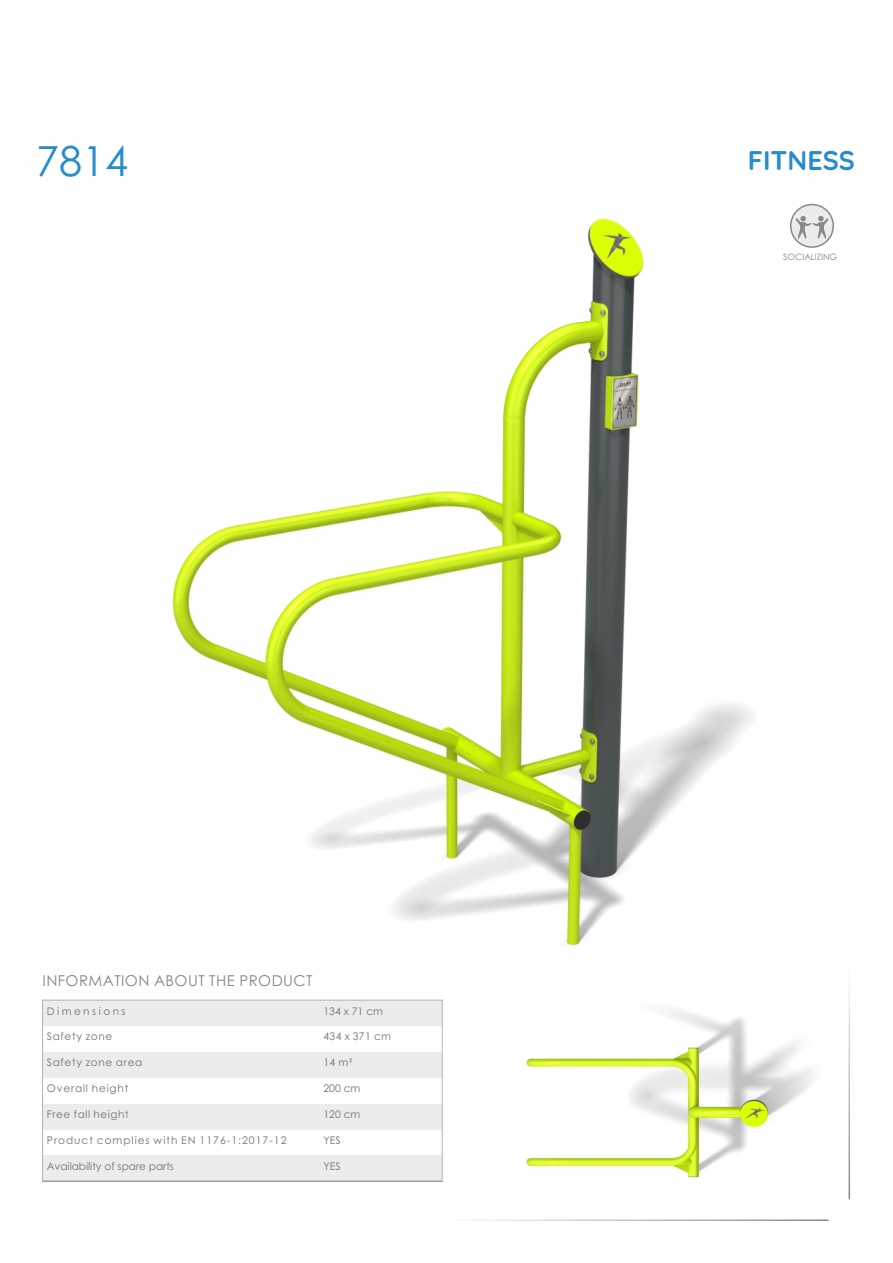
<style>
.page{position:relative;width:893px;height:1263px;background:#fff}
.page>*{position:absolute;margin:0;border:0;box-sizing:border-box;transform-origin:0 0}
.t1{font:41.4px "Century Gothic";color:#278ccc}
.t2{font:700 27px "Quicksand";color:#278ccc}
.t3{font:15px "Century Gothic";letter-spacing:.03em;color:#898989}
.t4{font:10.5px "Century Gothic";letter-spacing:.065em;color:#727271}
.t5{font:10.5px "Century Gothic";letter-spacing:.095em;color:#727271}
.t6{font:10.5px "Century Gothic";color:#727271}
.t7{font:10.5px "Century Gothic";letter-spacing:.235em;color:#727271}
.t8{font:8.7px "Century Gothic";color:#898989}
</style>
<div class="page">
<hr style="left:443px;top:1219px;width:386px;height:2px;background:#898989">
<hr style="left:848px;top:963px;width:2px;height:236px;background:#898989">
<div style="left:43px;top:1000px;width:276px;height:25px;background:#ebecec"></div>
<div style="left:319px;top:1000px;width:123px;height:25px;background:#ebecec"></div>
<div style="left:43px;top:1052px;width:276px;height:26px;background:#ebecec"></div>
<div style="left:319px;top:1052px;width:123px;height:26px;background:#ebecec"></div>
<div style="left:43px;top:1104px;width:276px;height:25px;background:#ebecec"></div>
<div style="left:319px;top:1104px;width:123px;height:25px;background:#ebecec"></div>
<div style="left:43px;top:1155px;width:276px;height:26px;background:#ebecec"></div>
<div style="left:319px;top:1155px;width:123px;height:26px;background:#ebecec"></div>
<hr style="left:42px;top:1000px;width:1px;height:182px;background:#b2b3b3">
<hr style="left:442px;top:1000px;width:1px;height:182px;background:#b2b3b3">
<hr style="left:42px;top:1180px;width:401px;height:2px;background:#9d9e9e">
<hr style="left:42px;top:1000px;width:401px;height:1px;background:#b2b3b3">
<img style="left:172px;top:218px;width:581px;height:728px">
<img style="left:526px;top:1010px;width:287px;height:168px">
<svg style="left:790px;top:204px;width:44px;height:44px"></svg>
<svg style="left:796px;top:216px;width:32px;height:23px"></svg>
<h1 class="t1" style="left:36px;top:145px;width:93px">7814</h1>
<h3 class="t3" style="left:43px;top:975px;width:271px">INFORMATION ABOUT THE PRODUCT</h3>
<p class="t7" style="left:47px;top:1007px;width:80px">Dimensions</p>
<p class="t4" style="left:323px;top:1007px;width:61px">134 x 71 cm</p>
<p class="t4" style="left:47px;top:1032px;width:67px">Safety zone</p>
<p class="t4" style="left:323px;top:1032px;width:69px">434 x 371 cm</p>
<p class="t4" style="left:47px;top:1058px;width:97px">Safety zone area</p>
<p class="t4" style="left:323px;top:1058px;width:30px">14 m²</p>
<p class="t4" style="left:47px;top:1084px;width:83px">Overall height</p>
<p class="t4" style="left:323px;top:1084px;width:39px">200 cm</p>
<p class="t4" style="left:47px;top:1110px;width:83px">Free fall height</p>
<p class="t4" style="left:323px;top:1110px;width:39px">120 cm</p>
<p class="t5" style="left:47px;top:1136px;width:241px">Product complies with EN 1176-1:2017-12</p>
<p class="t4" style="left:323px;top:1136px;width:19px">YES</p>
<p class="t6" style="left:47px;top:1162px;width:129px">Availability of spare parts</p>
<p class="t4" style="left:323px;top:1162px;width:19px">YES</p>
<h2 class="t2" style="left:748px;top:143px;width:109px">FITNESS</h2>
<p class="t8" style="left:783px;top:254px;width:55px">SOCIALIZING</p>
</div>
